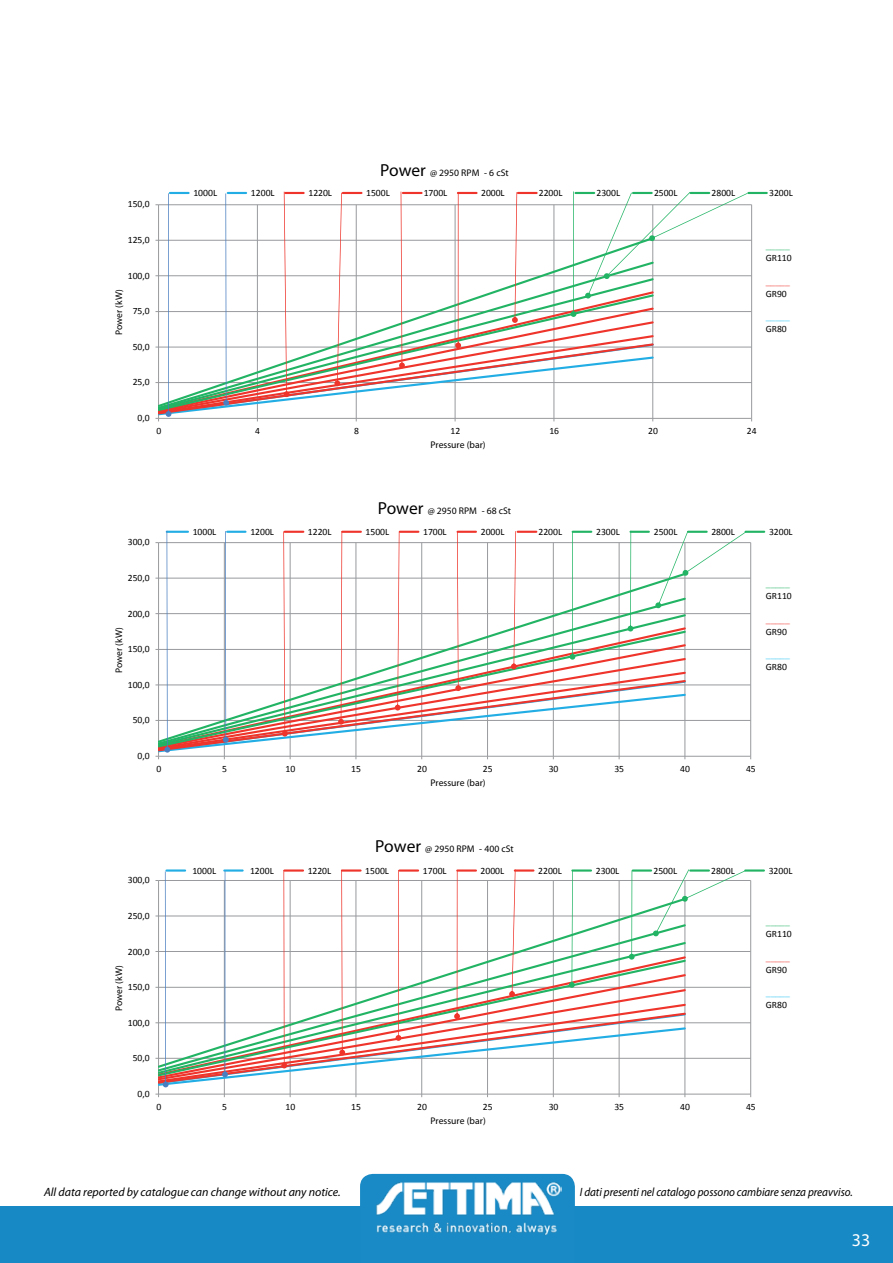
<style>
.page{position:relative;width:893px;height:1263px;background:#fff}
.page>*{position:absolute;margin:0;border:0;box-sizing:border-box;transform-origin:0 0}
.t1{font:18px "Myriad Pro";color:#fff}
.t2{font:italic 12px "Myriad Pro";letter-spacing:-.005em;color:#000;scale:.93 1}
.t3{font:italic 12px "Myriad Pro";letter-spacing:-.005em;color:#000}
.t4{font:9.6px "Calibri";color:#000}
.t5{font:700 9.6px "Calibri";color:#000}
.t6{font:700 9.6px "Calibri";color:#22b464}
.t7{font:700 9.6px "Calibri";color:#ee342b}
.t8{font:700 9.6px "Calibri";color:#25c4f4}
.s1{font-size:17.4px}
</style>
<div class="page">
<div style="left:0;top:1207px;width:893px;height:56px;background:#1789c5"></div>
<svg style="left:360px;top:1174px;width:215px;height:33px"></svg>
<img style="left:373px;top:1174px;width:189px;height:61px">
<svg style="left:155px;top:191px;width:612px;height:230px"></svg>
<hr style="left:159px;top:1058px;width:592px;height:1px;background:#989a9d">
<hr style="left:159px;top:1022px;width:592px;height:1px;background:#989a9d">
<hr style="left:159px;top:987px;width:592px;height:1px;background:#989a9d">
<hr style="left:159px;top:951px;width:592px;height:1px;background:#989a9d">
<hr style="left:159px;top:916px;width:592px;height:1px;background:#989a9d">
<hr style="left:159px;top:880px;width:592px;height:1px;background:#989a9d">
<hr style="left:224px;top:880px;width:1px;height:214px;background:#989a9d">
<hr style="left:290px;top:880px;width:1px;height:214px;background:#989a9d">
<hr style="left:356px;top:880px;width:1px;height:214px;background:#989a9d">
<hr style="left:421px;top:880px;width:1px;height:214px;background:#989a9d">
<hr style="left:487px;top:880px;width:1px;height:214px;background:#989a9d">
<hr style="left:553px;top:880px;width:1px;height:214px;background:#989a9d">
<hr style="left:619px;top:880px;width:1px;height:214px;background:#989a9d">
<hr style="left:685px;top:880px;width:1px;height:214px;background:#989a9d">
<hr style="left:750px;top:880px;width:1px;height:214px;background:#989a9d">
<hr style="left:158px;top:880px;width:1px;height:214px;background:#989a9d">
<hr style="left:159px;top:1094px;width:592px;height:1px;background:#989a9d">
<hr style="left:745px;top:869px;width:19px;height:3px;background:#22b464">
<svg style="left:155px;top:869px;width:591px;height:218px"></svg>
<svg style="left:155px;top:531px;width:609px;height:228px"></svg>
<p class="t5" style="left:380px;top:167px;width:130px"><span class="s1">Power</span> @ 2950 RPM - 6 cSt</p>
<p class="t4" style="left:128px;top:198px;width:23px">150,0</p>
<p class="t4" style="left:128px;top:234px;width:24px">125,0</p>
<p class="t4" style="left:128px;top:269px;width:24px">100,0</p>
<p class="t5" style="left:113px;top:335px;width:47px;rotate:-90deg">Power (kW)</p>
<p class="t4" style="left:133px;top:305px;width:19px">75,0</p>
<p class="t4" style="left:133px;top:341px;width:19px">50,0</p>
<p class="t4" style="left:133px;top:376px;width:19px">25,0</p>
<p class="t4" style="left:138px;top:412px;width:14px">0,0</p>
<p class="t4" style="left:193px;top:187px;width:25px">1000L</p>
<p class="t4" style="left:251px;top:187px;width:25px">1200L</p>
<p class="t4" style="left:309px;top:187px;width:25px">1220L</p>
<p class="t4" style="left:366px;top:187px;width:25px">1500L</p>
<p class="t4" style="left:424px;top:187px;width:25px">1700L</p>
<p class="t4" style="left:481px;top:187px;width:25px">2000L</p>
<p class="t4" style="left:539px;top:187px;width:25px">2200L</p>
<p class="t4" style="left:596px;top:187px;width:25px">2300L</p>
<p class="t4" style="left:654px;top:187px;width:25px">2500L</p>
<p class="t4" style="left:711px;top:187px;width:25px">2800L</p>
<p class="t4" style="left:769px;top:187px;width:25px">3200L</p>
<p class="t6" style="left:766px;top:240px;width:26px">_____</p>
<p class="t4" style="left:766px;top:252px;width:27px">GR110</p>
<p class="t7" style="left:766px;top:276px;width:26px">_____</p>
<p class="t4" style="left:766px;top:287px;width:22px">GR90</p>
<p class="t8" style="left:766px;top:311px;width:25px">_____</p>
<p class="t4" style="left:766px;top:323px;width:22px">GR80</p>
<p class="t4" style="left:156px;top:424px;width:6px">0</p>
<p class="t4" style="left:255px;top:424px;width:6px">4</p>
<p class="t4" style="left:354px;top:424px;width:6px">8</p>
<p class="t4" style="left:450px;top:424px;width:11px">12</p>
<p class="t4" style="left:549px;top:424px;width:11px">16</p>
<p class="t4" style="left:648px;top:424px;width:11px">20</p>
<p class="t4" style="left:747px;top:424px;width:11px">24</p>
<p class="t5" style="left:430px;top:439px;width:57px">Pressure (bar)</p>
<p class="t5" style="left:378px;top:505px;width:135px"><span class="s1">Power</span> @ 2950 RPM - 68 cSt</p>
<p class="t4" style="left:128px;top:536px;width:23px">300,0</p>
<p class="t4" style="left:128px;top:572px;width:23px">250,0</p>
<p class="t4" style="left:128px;top:607px;width:24px">200,0</p>
<p class="t5" style="left:113px;top:673px;width:47px;rotate:-90deg">Power (kW)</p>
<p class="t4" style="left:128px;top:643px;width:24px">150,0</p>
<p class="t4" style="left:128px;top:679px;width:23px">100,0</p>
<p class="t4" style="left:133px;top:714px;width:19px">50,0</p>
<p class="t4" style="left:138px;top:750px;width:14px">0,0</p>
<p class="t4" style="left:193px;top:525px;width:25px">1000L</p>
<p class="t4" style="left:250px;top:525px;width:25px">1200L</p>
<p class="t4" style="left:308px;top:525px;width:25px">1220L</p>
<p class="t4" style="left:366px;top:525px;width:25px">1500L</p>
<p class="t4" style="left:423px;top:525px;width:25px">1700L</p>
<p class="t4" style="left:481px;top:525px;width:25px">2000L</p>
<p class="t4" style="left:538px;top:525px;width:25px">2200L</p>
<p class="t4" style="left:596px;top:525px;width:25px">2300L</p>
<p class="t4" style="left:654px;top:525px;width:25px">2500L</p>
<p class="t4" style="left:711px;top:525px;width:25px">2800L</p>
<p class="t4" style="left:769px;top:525px;width:25px">3200L</p>
<p class="t6" style="left:766px;top:578px;width:25px">_____</p>
<p class="t4" style="left:766px;top:590px;width:27px">GR110</p>
<p class="t7" style="left:766px;top:613px;width:26px">_____</p>
<p class="t4" style="left:766px;top:625px;width:23px">GR90</p>
<p class="t8" style="left:766px;top:649px;width:26px">_____</p>
<p class="t4" style="left:766px;top:661px;width:23px">GR80</p>
<p class="t4" style="left:156px;top:762px;width:6px">0</p>
<p class="t4" style="left:222px;top:762px;width:6px">5</p>
<p class="t4" style="left:286px;top:762px;width:11px">10</p>
<p class="t4" style="left:351px;top:762px;width:11px">15</p>
<p class="t4" style="left:417px;top:762px;width:11px">20</p>
<p class="t4" style="left:483px;top:762px;width:11px">25</p>
<p class="t4" style="left:549px;top:762px;width:11px">30</p>
<p class="t4" style="left:614px;top:762px;width:11px">35</p>
<p class="t4" style="left:680px;top:762px;width:11px">40</p>
<p class="t4" style="left:746px;top:762px;width:11px">45</p>
<p class="t5" style="left:430px;top:777px;width:57px">Pressure (bar)</p>
<p class="t5" style="left:375px;top:843px;width:140px"><span class="s1">Power</span> @ 2950 RPM - 400 cSt</p>
<p class="t4" style="left:128px;top:874px;width:24px">300,0</p>
<p class="t4" style="left:128px;top:910px;width:23px">250,0</p>
<p class="t4" style="left:128px;top:945px;width:24px">200,0</p>
<p class="t5" style="left:113px;top:1011px;width:47px;rotate:-90deg">Power (kW)</p>
<p class="t4" style="left:128px;top:981px;width:24px">150,0</p>
<p class="t4" style="left:128px;top:1016px;width:24px">100,0</p>
<p class="t4" style="left:133px;top:1052px;width:19px">50,0</p>
<p class="t4" style="left:138px;top:1088px;width:14px">0,0</p>
<p class="t4" style="left:192px;top:864px;width:25px">1000L</p>
<p class="t4" style="left:250px;top:864px;width:25px">1200L</p>
<p class="t4" style="left:308px;top:864px;width:25px">1220L</p>
<p class="t4" style="left:365px;top:864px;width:25px">1500L</p>
<p class="t4" style="left:423px;top:864px;width:25px">1700L</p>
<p class="t4" style="left:481px;top:864px;width:25px">2000L</p>
<p class="t4" style="left:538px;top:864px;width:25px">2200L</p>
<p class="t4" style="left:596px;top:864px;width:25px">2300L</p>
<p class="t4" style="left:653px;top:864px;width:25px">2500L</p>
<p class="t4" style="left:711px;top:864px;width:25px">2800L</p>
<p class="t4" style="left:769px;top:864px;width:25px">3200L</p>
<p class="t6" style="left:766px;top:916px;width:26px">_____</p>
<p class="t4" style="left:766px;top:928px;width:28px">GR110</p>
<p class="t7" style="left:766px;top:951px;width:25px">_____</p>
<p class="t4" style="left:766px;top:963px;width:23px">GR90</p>
<p class="t8" style="left:766px;top:987px;width:26px">_____</p>
<p class="t4" style="left:766px;top:999px;width:23px">GR80</p>
<p class="t4" style="left:156px;top:1100px;width:6px">0</p>
<p class="t4" style="left:222px;top:1100px;width:6px">5</p>
<p class="t4" style="left:286px;top:1100px;width:11px">10</p>
<p class="t4" style="left:351px;top:1100px;width:11px">15</p>
<p class="t4" style="left:417px;top:1100px;width:11px">20</p>
<p class="t4" style="left:483px;top:1100px;width:11px">25</p>
<p class="t4" style="left:549px;top:1100px;width:11px">30</p>
<p class="t4" style="left:614px;top:1100px;width:11px">35</p>
<p class="t4" style="left:680px;top:1100px;width:11px">40</p>
<p class="t4" style="left:746px;top:1100px;width:11px">45</p>
<p class="t5" style="left:430px;top:1115px;width:57px">Pressure (bar)</p>
<p class="t3" style="left:44px;top:1184px;width:298px">All data reported by catalogue can change without any notice.</p>
<p class="t2" style="left:580px;top:1184px;width:295px">I dati presenti nel catalogo possono cambiare senza preavviso.</p>
<h1 class="t1" style="left:852px;top:1228px;width:20px">33</h1>
</div>
